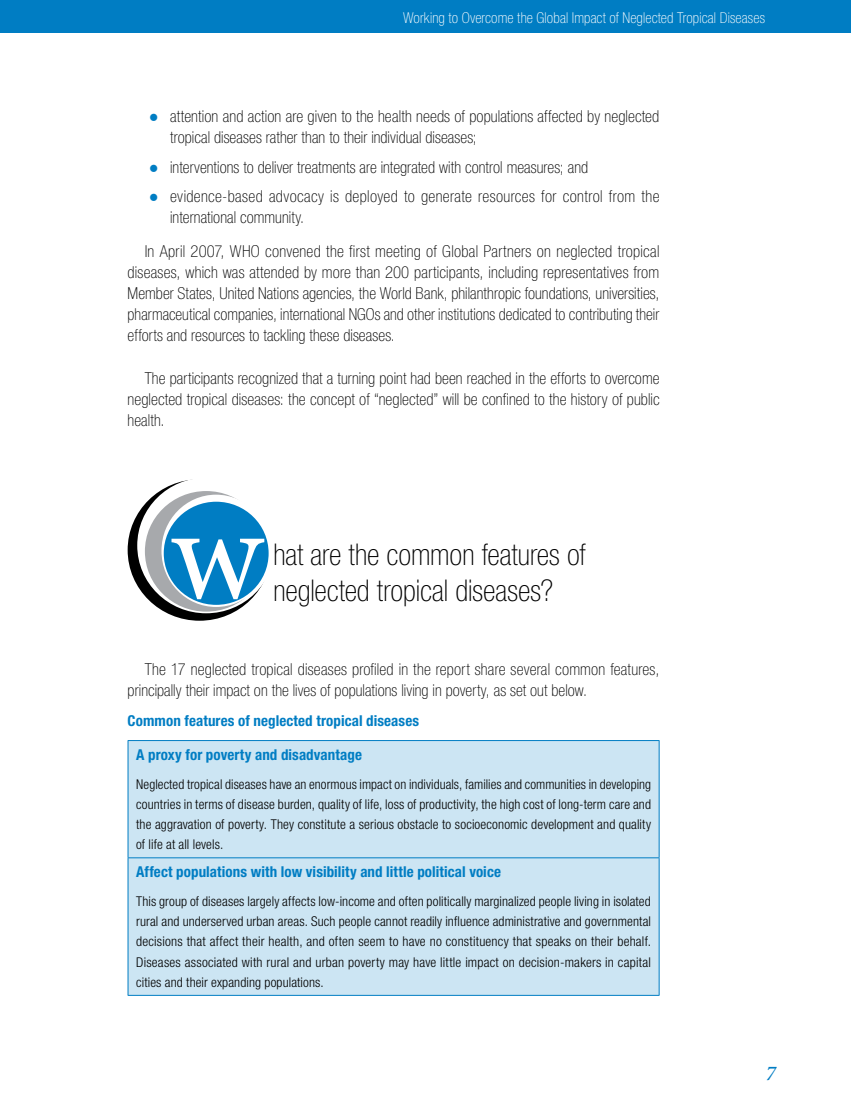
<style>
.page{position:relative;width:851px;height:1106px;background:#fff}
.page>*{position:absolute;margin:0;border:0;box-sizing:border-box;transform-origin:0 0}
.t1{font:135px "Minion Pro";color:#fff}
.t2{font:100 condensed 30px/36px "Helvetica Neue LT Std";color:#000}
.t3{font:italic 500 21px "Minion Pro";color:#007dc3}
.t4{font:100 condensed 16.5px/21px "Helvetica Neue LT Std";letter-spacing:.01em;color:#000}
.t5{font:700 condensed 15px "Helvetica Neue LT Std";letter-spacing:.005em;color:#007dc3}
.t6{font:100 condensed 15px "Helvetica Neue LT Std";letter-spacing:.01em;color:#fff}
.t7{font:300 condensed 13.5px/20.2px "Helvetica Neue LT Std";letter-spacing:.01em;color:#000;text-align:justify}
.s1{font-size:21px}
.s2{font-family:"Garamond";font-weight:400;font-stretch:normal;color:#007dc3}
</style>
<div class="page">
<div style="left:0;top:0;width:850px;height:33px;background:#007dc3"></div>
<div style="left:129px;top:741px;width:529px;height:254px;background:#cce5f3"></div>
<hr style="left:128px;top:740px;width:531px;height:1px;background:#007dc3">
<hr style="left:128px;top:741px;width:1px;height:116px;background:#007dc3">
<hr style="left:658px;top:741px;width:1px;height:116px;background:#007dc3">
<hr style="left:128px;top:857px;width:531px;height:1px;background:#007dc3">
<hr style="left:128px;top:858px;width:1px;height:137px;background:#007dc3">
<hr style="left:658px;top:858px;width:1px;height:137px;background:#007dc3">
<hr style="left:128px;top:995px;width:531px;height:1px;background:#007dc3">
<div style="left:128px;top:479px;width:143px;height:141px;background:#000;border-radius:50%"></div>
<div style="left:137px;top:477px;width:138px;height:136px;background:#fff;border-radius:50%"></div>
<div style="left:145px;top:491px;width:122px;height:120px;background:#a7a9ac;border-radius:50%"></div>
<svg style="left:161px;top:494px;width:109px;height:113px"></svg>
<div style="left:164px;top:501px;width:104px;height:104px;background:#007dc3;border-radius:50%"></div>
<p class="t6" style="left:403px;top:9px;width:436px">Working to Overcome the Global Impact of Neglected Tropical Diseases <span class="s1">Annexe I</span></p>
<p class="t4" style="left:170px;top:106px;width:490px;text-indent:-21px"><span class="s2">●</span> attention and action are given to the health needs of populations affected by neglected tropical diseases rather than to their individual diseases;</p>
<p class="t4" style="left:149px;top:156px;width:441px"><span class="s2">●</span> interventions to deliver treatments are integrated with control measures; and</p>
<p class="t4" style="left:170px;top:186px;width:490px;text-indent:-21px"><span class="s2">●</span> evidence-based advocacy is deployed to generate resources for control from the international community.</p>
<p class="t4" style="left:128px;top:241px;width:533px;text-align:justify;text-indent:17px">In April 2007, WHO convened the first meeting of Global Partners on neglected tropical diseases, which was attended by more than 200 participants, including representatives from Member States, United Nations agencies, the World Bank, philanthropic foundations, universities, pharmaceutical companies, international NGOs and other institutions dedicated to contributing their efforts and resources to tackling these diseases.</p>
<p class="t4" style="left:128px;top:367px;width:533px;text-align:justify;text-indent:17px">The participants recognized that a turning point had been reached in the efforts to overcome neglected tropical diseases: the concept of “neglected” will be confined to the history of public health.</p>
<h1 class="t1" style="left:170px;top:464px;width:94px">w</h1>
<h2 class="t2" style="left:273px;top:536px;width:313px">hat are the common features of neglected tropical diseases?</h2>
<p class="t4" style="left:128px;top:658px;width:533px;text-indent:17px">The 17 neglected tropical diseases profiled in the report share several common features, principally their impact on the lives of populations living in poverty, as set out below.</p>
<p class="t5" style="left:128px;top:711px;width:293px">Common features of neglected tropical diseases</p>
<p class="t5" style="left:136px;top:745px;width:227px">A proxy for poverty and disadvantage</p>
<p class="t7" style="left:136px;top:773px;width:516px">Neglected tropical diseases have an enormous impact on individuals, families and communities in developing countries in terms of disease burden, quality of life, loss of productivity, the high cost of long-term care and the aggravation of poverty. They constitute a serious obstacle to socioeconomic development and quality of life at all levels.</p>
<p class="t5" style="left:136px;top:862px;width:366px">Affect populations with low visibility and little political voice</p>
<p class="t7" style="left:136px;top:890px;width:516px">This group of diseases largely affects low-income and often politically marginalized people living in isolated rural and underserved urban areas. Such people cannot readily influence administrative and governmental decisions that affect their health, and often seem to have no constituency that speaks on their behalf.<br>Diseases associated with rural and urban poverty may have little impact on decision-makers in capital cities and their expanding populations.</p>
<p class="t3" style="left:765px;top:1059px;width:12px">7</p>
</div>
